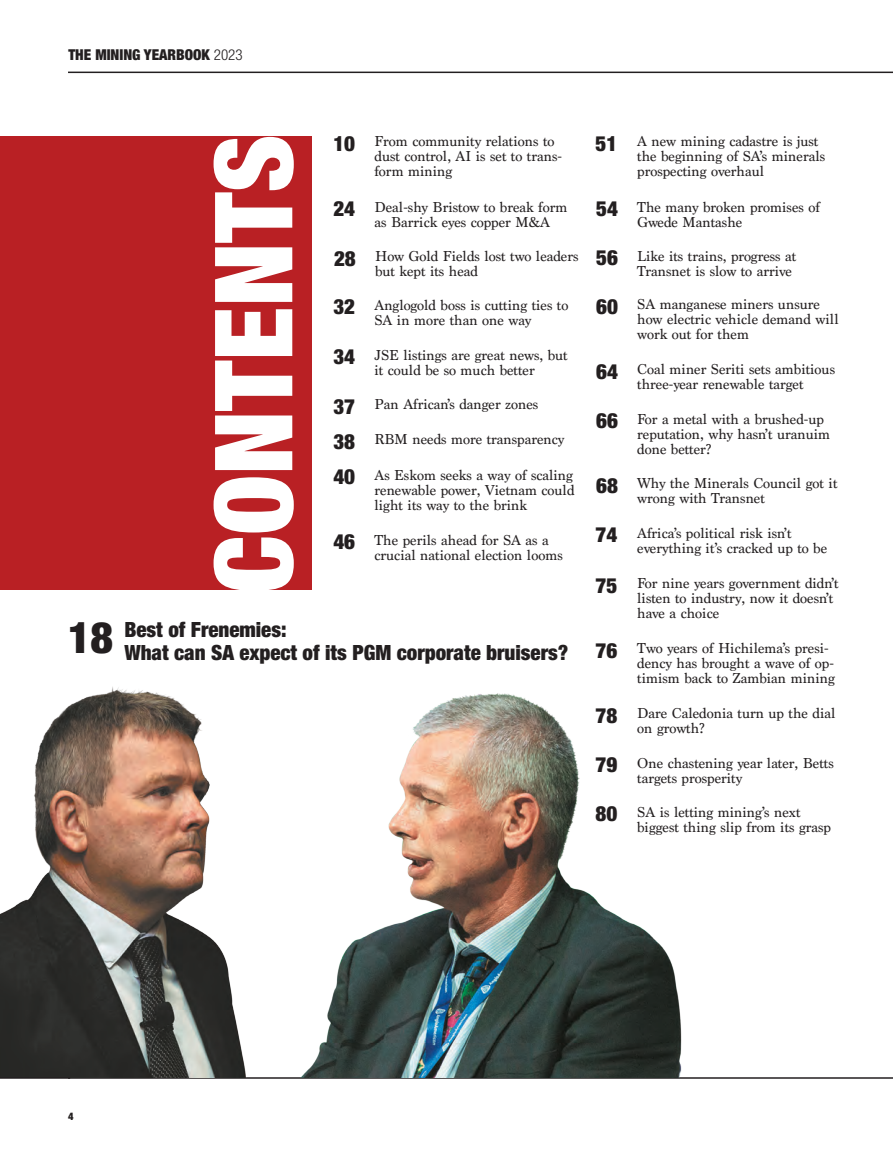
<style>
.page{position:relative;width:893px;height:1170px;background:#fff}
.page>*{position:absolute;margin:0;border:0;box-sizing:border-box;transform-origin:0 0}
.t1{font:900 condensed 108.15px "Helvetica Neue LT Std";color:#fff}
.t2{font:900 condensed 21px/35.2px "Helvetica Neue LT Std";color:#231f20;text-align:justify}
.t3{font:15px/15px "Marion";color:#231f20}
.t4{font:900 condensed 15px "Helvetica Neue LT Std";color:#231f20}
.t5{font:900 condensed 10.5px "Helvetica Neue LT Std";color:#231f20}
.s1{font-weight:300}
.s2{font-size:43.5px}
</style>
<div class="page">
<hr style="left:68px;top:72px;width:825px;height:1px;background:#231f20">
<hr style="left:68px;top:1077px;width:825px;height:1px;background:#231f20">
<div style="left:0;top:137px;width:311px;height:453px;background:#b92024"></div>
<img style="left:351px;top:693px;width:331px;height:384px">
<img style="left:0;top:686px;width:351px;height:391px">
<hr style="left:0;top:1077px;width:70px;height:1px;background:#231f20">
<p class="t4" style="left:68px;top:46px;width:176px">THE MINING YEARBOOK <span class="s1">2023</span></p>
<p class="t1" style="left:189px;top:593px;width:460px;rotate:-90deg">CONTENTS</p>
<p class="t2" style="left:333px;top:126px;width:23px">10</p>
<p class="t2" style="left:333px;top:191px;width:23px">24</p>
<p class="t2" style="left:334px;top:240px;width:23px">28</p>
<p class="t2" style="left:333px;top:289px;width:23px">32</p>
<p class="t2" style="left:333px;top:339px;width:23px">34</p>
<p class="t2" style="left:333px;top:388px;width:23px">37<br>38<br>40</p>
<p class="t2" style="left:333px;top:524px;width:23px">46</p>
<p class="t3" style="left:374px;top:134px;width:189px">From community relations to dust control, AI is set to trans&shy;form mining</p>
<p class="t3" style="left:374px;top:199px;width:194px">Deal-shy Bristow to break form as Barrick eyes copper M&amp;A</p>
<p class="t3" style="left:375px;top:249px;width:205px">How Gold Fields lost two leaders but kept its head</p>
<p class="t3" style="left:374px;top:298px;width:195px">Anglogold boss is cutting ties to<br>SA in more than one way</p>
<p class="t3" style="left:374px;top:347px;width:195px">JSE listings are great news, but it could be so much better</p>
<p class="t3" style="left:374px;top:397px;width:165px">Pan African’s danger zones</p>
<p class="t3" style="left:374px;top:432px;width:191px">RBM needs more transparency</p>
<p class="t3" style="left:374px;top:467px;width:202px;text-align:justify">As Eskom seeks a way of scaling renewable power, Vietnam could light its way to the brink</p>
<p class="t3" style="left:374px;top:532px;width:190px">The perils ahead for SA as a crucial national election looms</p>
<p class="t2" style="left:124px;top:618px;width:445px;line-height:22.5px;text-indent:-56px"><span class="s2">18</span> Best of Frenemies:<br>What can SA expect of its PGM corporate bruisers?</p>
<p class="t2" style="left:595px;top:126px;width:23px">51</p>
<p class="t2" style="left:596px;top:191px;width:23px">54</p>
<p class="t2" style="left:596px;top:240px;width:23px">56</p>
<p class="t2" style="left:596px;top:289px;width:23px">60</p>
<p class="t2" style="left:596px;top:353px;width:23px">64</p>
<p class="t2" style="left:596px;top:403px;width:23px">66</p>
<p class="t2" style="left:596px;top:467px;width:23px">68</p>
<p class="t2" style="left:595px;top:517px;width:23px">74</p>
<p class="t2" style="left:595px;top:567px;width:23px">75</p>
<p class="t2" style="left:595px;top:632px;width:23px">76</p>
<p class="t2" style="left:595px;top:697px;width:23px">78</p>
<p class="t2" style="left:595px;top:747px;width:23px">79</p>
<p class="t2" style="left:595px;top:796px;width:23px">80</p>
<p class="t3" style="left:637px;top:134px;width:189px">A new mining cadastre is just the beginning of SA’s minerals prospecting overhaul</p>
<p class="t3" style="left:637px;top:200px;width:184px">The many broken promises of<br>Gwede Mantashe</p>
<p class="t3" style="left:637px;top:249px;width:161px">Like its trains, progress at<br>Transnet is slow to arrive</p>
<p class="t3" style="left:637px;top:297px;width:203px">SA manganese miners unsure how electric vehicle demand will work out for them</p>
<p class="t3" style="left:637px;top:362px;width:199px">Coal miner Seriti sets ambitious three-year renewable target</p>
<p class="t3" style="left:637px;top:411px;width:194px">For a metal with a brushed-up reputation, why hasn’t uranuim done better?</p>
<p class="t3" style="left:637px;top:476px;width:202px">Why the Minerals Council got it wrong with Transnet</p>
<p class="t3" style="left:637px;top:526px;width:191px">Africa’s political risk isn’t everything it’s cracked up to be</p>
<p class="t3" style="left:637px;top:576px;width:203px">For nine years government didn’t listen to industry, now it doesn’t have a choice</p>
<p class="t3" style="left:637px;top:641px;width:199px">Two years of Hichilema’s presi&shy;dency has brought a wave of op&shy;timism back to Zambian mining</p>
<p class="t3" style="left:637px;top:706px;width:200px">Dare Caledonia turn up the dial on growth?</p>
<p class="t3" style="left:637px;top:755px;width:198px">One chastening year later, Betts targets prosperity</p>
<p class="t3" style="left:637px;top:804px;width:195px">SA is letting mining’s next biggest thing slip from its grasp</p>
<p class="t5" style="left:68px;top:1109px;width:7px">4</p>
</div>
